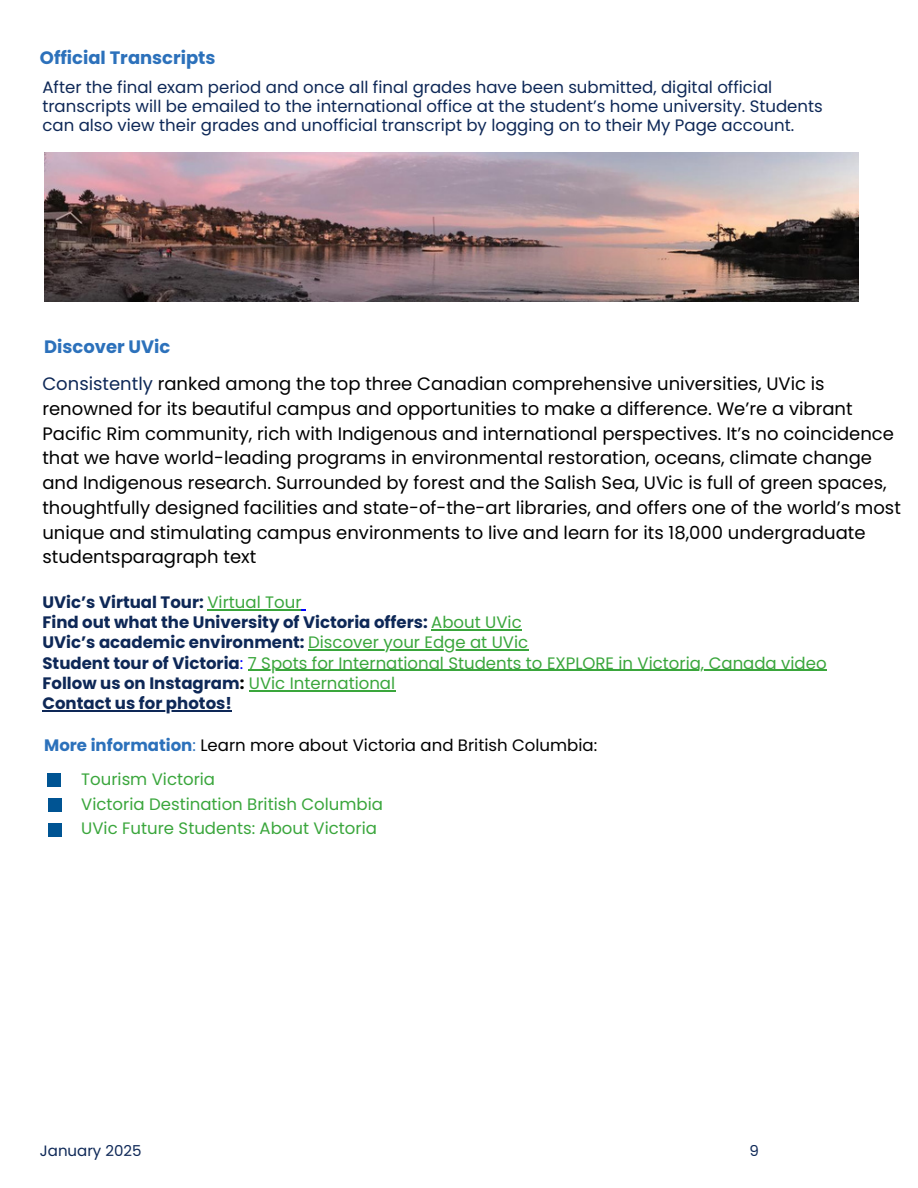
<style>
.page{position:relative;width:918px;height:1188px;background:#fff}
.page>*{position:absolute;margin:0;border:0;box-sizing:border-box;transform-origin:0 0}
.t1{font:18px/24.8px "Poppins";color:#000}
.t2{font:700 18px "Poppins";color:#2c71bb}
.t3{font:16.5px/19.2px "Poppins";color:#0e2857}
.t4{font:700 16.5px/20.2px "Poppins";color:#0e2857}
.t5{font:16.5px/24.8px "Poppins";color:#3aa63c}
.t6{font:16.5px "Poppins";color:#000}
.t7{font:15px "Poppins";color:#0e2857}
.s1{color:#0e2857}
.s2{font-weight:400;color:#3aa63c}
.s3{font-weight:700;color:#0e2857}
.s4{color:#00f}
.s5{color:#000}
.s6{font-weight:700;color:#2c71bb}
.s7{color:#2c71bb}
</style>
<div class="page">
<img style="left:44px;top:152px;width:815px;height:150px">
<hr style="left:207px;top:609px;width:95px;height:1px;background:#3aa63c">
<hr style="left:431px;top:629px;width:91px;height:1px;background:#3aa63c">
<hr style="left:308px;top:650px;width:220px;height:1px;background:#3aa63c">
<hr style="left:248px;top:670px;width:579px;height:1px;background:#3aa63c">
<hr style="left:249px;top:690px;width:146px;height:1px;background:#3aa63c">
<hr style="left:42px;top:710px;width:190px;height:1px;background:#0e2857">
<div style="left:48px;top:773px;width:13px;height:14px;background:#005493"></div>
<div style="left:48px;top:798px;width:13px;height:14px;background:#005493"></div>
<div style="left:48px;top:823px;width:13px;height:14px;background:#005493"></div>
<h2 class="t2" style="left:40px;top:45px;width:177px">Official Transcripts</h2>
<h1 class="t3" style="left:42px;top:78px;width:782px">After the final exam period and once all final grades have been submitted, digital official transcripts will be emailed to the international office at the student’s home university. Students can also view their grades and unofficial transcript by logging on to their My Page account.</h1>
<p class="t2" style="left:44px;top:334px;width:128px">Discover UVic</p>
<p class="t1" style="left:42px;top:372px;width:860px"><span class="s1">Consistently</span> ranked among the top three Canadian comprehensive universities, UVic is renowned for its beautiful campus and opportunities to make a difference. We’re a vibrant Pacific Rim community, rich with Indigenous and international perspectives. It’s no coincidence that we have world-leading programs in environmental restoration, oceans, climate change and Indigenous research. Surrounded by forest and the Salish Sea, UVic is full of green spaces, thoughtfully designed facilities and state-of-the-art libraries, and offers one of the world’s most unique and stimulating campus environments to live and learn for its 18,000 undergraduate studentsparagraph text</p>
<h2 class="t4" style="left:42px;top:592px;width:487px">UVic’s Virtual Tour: <span class="s2">Virtual Tour<br></span>Find out what the University of Victoria offers: <span class="s2">About UVic<br></span>UVic’s academic environment: <span class="s2">Discover your Edge at UVic</span></h2>
<p class="t5" style="left:42px;top:650px;width:786px"><span class="s3">Student tour of Victoria</span><span class="s4">:</span> 7 Spots for International Students to EXPLORE in Victoria, Canada video</p>
<h1 class="t4" style="left:42px;top:673px;width:354px">Follow us on Instagram<span class="s5">:</span> <span class="s2">UVic International</span></h1>
<h2 class="t4" style="left:42px;top:693px;width:191px">Contact us for photos!</h2>
<p class="t6" style="left:44px;top:734px;width:555px"><span class="s6">More information</span><span class="s7">:</span> Learn more about Victoria and British Columbia:</p>
<p class="t5" style="left:81px;top:767px;width:303px">Tourism Victoria<br>Victoria Destination British Columbia<br>UVic Future Students: About Victoria</p>
<h2 class="t7" style="left:40px;top:1140px;width:103px">January 2025</h2>
<h2 class="t7" style="left:749px;top:1140px;width:11px">9</h2>
</div>
